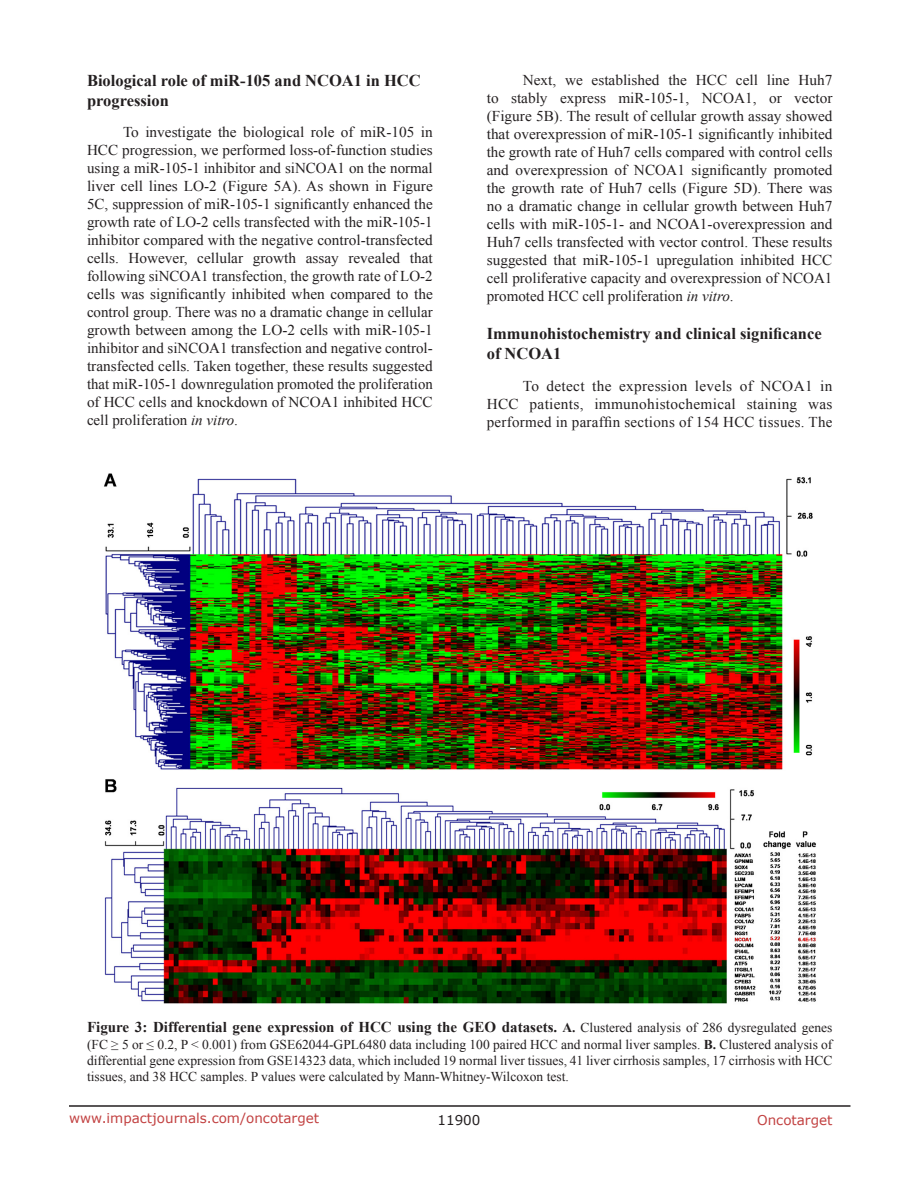
<style>
.page{position:relative;width:918px;height:1188px;background:#fff}
.page>*{position:absolute;margin:0;border:0;box-sizing:border-box;transform-origin:0 0}
.SubHeading{font:700 16.5px/19.8px "Times New Roman";color:#231f20}
.BodyText{font:15px/18px "Times New Roman";color:#231f20;text-align:justify}
.figuretext{font:700 15px "Times New Roman";color:#231f20}
.figuretext-2{font:13.5px/16.2px "Times New Roman";color:#231f20;text-align:justify}
.t1{font:13.5px "Verdana";color:#c24141}
.t2{font:13.5px "Verdana";color:#231f20}
.s1{font-style:italic}
.s2{font-size:13.5px}
.s3{font-weight:400;font-size:13.5px}
.s4{font-weight:700}
</style>
<div class="page">
<hr style="left:69px;top:1105px;width:781px;height:2px;background:#231f20">
<img style="left:104px;top:473px;width:712px;height:531px">
<p class="SubHeading" style="left:87px;top:70px;width:335px">Biological role of miR-105 and NCOA1 in HCC progression</p>
<p class="BodyText" style="left:87px;top:123px;width:347px;text-indent:36px">To investigate the biological role of miR-105 in HCC progression, we performed loss-of-function studies using a miR-105-1 inhibitor and siNCOA1 on the normal liver cell lines LO-2 (Figure 5A). As shown in Figure 5C, suppression of miR-105-1 significantly enhanced the growth rate of LO-2 cells transfected with the miR-105-1 inhibitor compared with the negative control-transfected cells. However, cellular growth assay revealed that following siNCOA1 transfection, the growth rate of LO-2 cells was significantly inhibited when compared to the control group. There was no a dramatic change in cellular growth between among the LO-2 cells with miR-105-1 inhibitor and siNCOA1 transfection and negative control&shy;transfected cells. Taken together, these results suggested that miR-105-1 downregulation promoted the proliferation of HCC cells and knockdown of NCOA1 inhibited HCC cell proliferation <span class="s1">in vitro</span>.</p>
<p class="BodyText" style="left:487px;top:71px;width:347px;text-indent:36px">Next, we established the HCC cell line Huh7 to stably express miR-105-1, NCOA1, or vector (Figure 5B). The result of cellular growth assay showed that overexpression of miR-105-1 significantly inhibited the growth rate of Huh7 cells compared with control cells and overexpression of NCOA1 significantly promoted the growth rate of Huh7 cells (Figure 5D). There was no a dramatic change in cellular growth between Huh7 cells with miR-105-1- and NCOA1-overexpression and Huh7 cells transfected with vector control. These results suggested that miR-105-1 upregulation inhibited HCC cell proliferative capacity and overexpression of NCOA1 promoted HCC cell proliferation <span class="s1">in vitro</span>.</p>
<p class="SubHeading" style="left:487px;top:323px;width:337px">Immunohistochemistry and clinical significance of NCOA1</p>
<p class="BodyText" style="left:487px;top:376px;width:347px;text-indent:36px">To detect the expression levels of NCOA1 in HCC patients, immunohistochemical staining was performed in paraffin sections of 154 HCC tissues. The</p>
<p class="figuretext" style="left:87px;top:1017px;width:747px">Figure 3: Differential gene expression of HCC using the GEO datasets. <span class="s2">A.</span> <span class="s3">Clustered analysis of 286 dysregulated genes</span></p>
<p class="figuretext-2" style="left:87px;top:1036px;width:747px">(FC ≥ 5 or ≤ 0.2, P &lt; 0.001) from GSE62044-GPL6480 data including 100 paired HCC and normal liver samples. <span class="s4">B.</span> Clustered analysis of differential gene expression from GSE14323 data, which included 19 normal liver tissues, 41 liver cirrhosis samples, 17 cirrhosis with HCC tissues, and 38 HCC samples. P values were calculated by Mann-Whitney-Wilcoxon test.</p>
<p class="t1" style="left:69px;top:1109px;width:252px">www.impactjournals.com/oncotarget</p>
<p class="t2" style="left:438px;top:1111px;width:44px">11900</p>
<p class="t1" style="left:757px;top:1111px;width:77px">Oncotarget</p>
</div>
